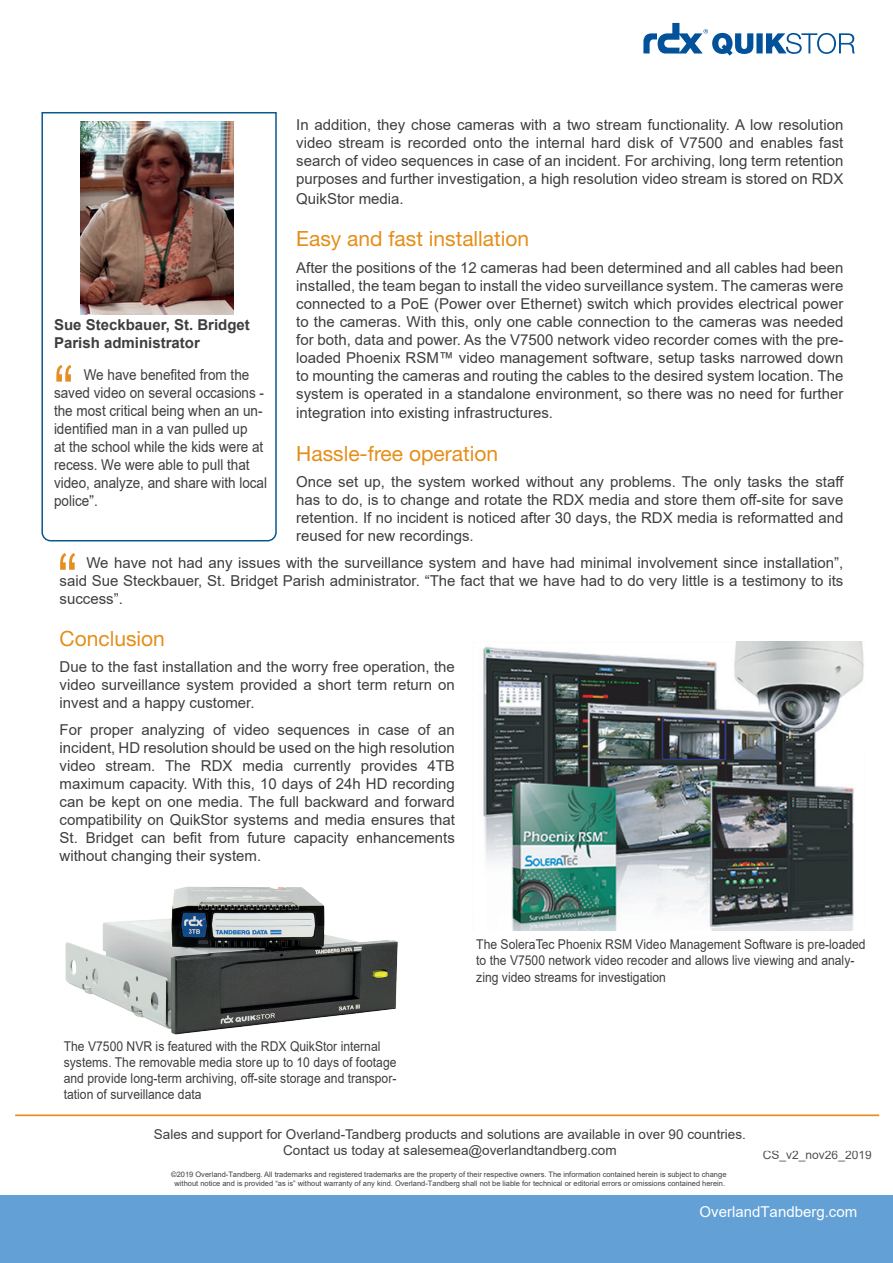
<style>
.page{position:relative;width:893px;height:1263px;background:#fff}
.page>*{position:absolute;margin:0;border:0;box-sizing:border-box;transform-origin:0 0}
.t1{font:72px "Arial Narrow";color:#e48e23}
.t2{font:21px "Helvetica Neue LT Std";color:#e58e19}
.t3{font:15px/18px "Arial";color:#3e3e3f;text-align:justify}
.t4{font:15px/18px "Arial";color:#3e3e3f;scale:.9 1}
.t5{font:700 15px/18px "Arial";color:#3e3e3f}
.t6{font:15px "Arial";color:#fff}
.t7{font:13.5px/16.2px "Arial";color:#3e3e3f;scale:.9 1}
.t8{font:13.5px/16.2px "Arial";color:#3e3e3f;text-align:center}
.t9{font:12px "Arial";color:#4f5252}
.t10{font:7.5px/9px "Arial";color:#3e3e3f;text-align:center}
</style>
<div class="page">
<div style="left:0;top:1195px;width:893px;height:68px;background:#62a0d6"></div>
<hr style="left:15px;top:1114px;width:864px;height:2px;background:#e58e19">
<svg style="left:643px;top:23px;width:212px;height:33px"></svg>
<svg style="left:41px;top:112px;width:236px;height:430px"></svg>
<img style="left:81px;top:122px;width:152px;height:193px">
<img style="left:483px;top:642px;width:381px;height:288px">
<img style="left:65px;top:886px;width:333px;height:149px">
<p class="t3" style="left:296px;top:116px;width:549px">In addition, they chose cameras with a two stream functionality. A low resolution video stream is recorded onto the internal hard disk of V7500 and enables fast search of video sequences in case of an incident. For archiving, long term retention purposes and further investigation, a high resolution video stream is stored on RDX</p>
<p class="t3" style="left:296px;top:189px;width:109px">QuikStor media.</p>
<h2 class="t2" style="left:296px;top:226px;width:234px">Easy and fast installation</h2>
<p class="t3" style="left:296px;top:258px;width:549px">After the positions of the 12 cameras had been determined and all cables had been installed, the team began to install the video surveillance system. The cameras were connected to a PoE (Power over Ethernet) switch which provides electrical power to the cameras. With this, only one cable connection to the cameras was needed for both, data and power. As the V7500 network video recorder comes with the pre&shy;loaded Phoenix RSM™ video management software, setup tasks narrowed down to mounting the cameras and routing the cables to the desired system location. The system is operated in a standalone environment, so there was no need for further</p>
<p class="t3" style="left:296px;top:404px;width:258px">integration into existing infrastructures.</p>
<h2 class="t2" style="left:296px;top:441px;width:203px">Hassle-free operation</h2>
<p class="t3" style="left:296px;top:473px;width:549px">Once set up, the system worked without any problems. The only tasks the staff has to do, is to change and rotate the RDX media and store them off-site for save retention. If no incident is noticed after 30 days, the RDX media is reformatted and reused for new recordings.</p>
<p class="t3" style="left:60px;top:553px;width:785px;text-indent:27px">We have not had any issues with the surveillance system and have had minimal involvement since installation”, said Sue Steckbauer, St. Bridget Parish administrator. “The fact that we have had to do very little is a testimony to its success”.</p>
<h2 class="t2" style="left:60px;top:626px;width:107px">Conclusion</h2>
<p class="t3" style="left:60px;top:658px;width:397px">Due to the fast installation and the worry free operation, the video surveillance system provided a short term return on invest and a happy customer.</p>
<p class="t3" style="left:60px;top:720px;width:397px">For proper analyzing of video sequences in case of an incident, HD resolution should be used on the high resolution video stream. The RDX media currently provides 4TB maximum capacity. With this, 10 days of 24h HD recording can be kept on one media. The full backward and forward compatibility on QuikStor systems and media ensures that St. Bridget can befit from future capacity enhancements without changing their system.</p>
<p class="t5" style="left:54px;top:316px;width:197px">Sue Steckbauer, St. Bridget<br>Parish administrator</p>
<h1 class="t1" style="left:54px;top:338px;width:21px">“</h1>
<p class="t4" style="left:54px;top:365px;width:238px;text-indent:30px">We have benefited from the saved video on several occasions - the most critical being when an un&shy;identified man in a van pulled up<br>at the school while the kids were at recess. We were able to pull that video, analyze, and share with local police”.</p>
<h1 class="t1" style="left:58px;top:526px;width:21px">“</h1>
<p class="t7" style="left:64px;top:1038px;width:371px">The V7500 NVR is featured with the RDX QuikStor internal systems. The removable media store up to 10 days of footage and provide long-term archiving, off-site storage and transpor&shy;tation of surveillance data</p>
<p class="t7" style="left:476px;top:936px;width:434px">The SoleraTec Phoenix RSM Video Management Software is pre-loaded to the V7500 network video recoder and allows live viewing and analy&shy;zing video streams for investigation</p>
<p class="t8" style="left:154px;top:1126px;width:594px">Sales and support for Overland-Tandberg products and solutions are available in over 90 countries.<br>Contact us today at salesemea@overlandtandberg.com</p>
<p class="t10" style="left:171px;top:1170px;width:557px">©2019 Overland-Tandberg. All trademarks and registered trademarks are the property of their respective owners. The information contained herein is subject to change without notice and is provided “as is” without warranty of any kind. Overland-Tandberg shall not be liable for technical or editorial errors or omissions contained herein.</p>
<p class="t9" style="left:763px;top:1147px;width:110px">CS_v2_nov26_2019</p>
<p class="t6" style="left:700px;top:1201px;width:159px">OverlandTandberg.com</p>
</div>
